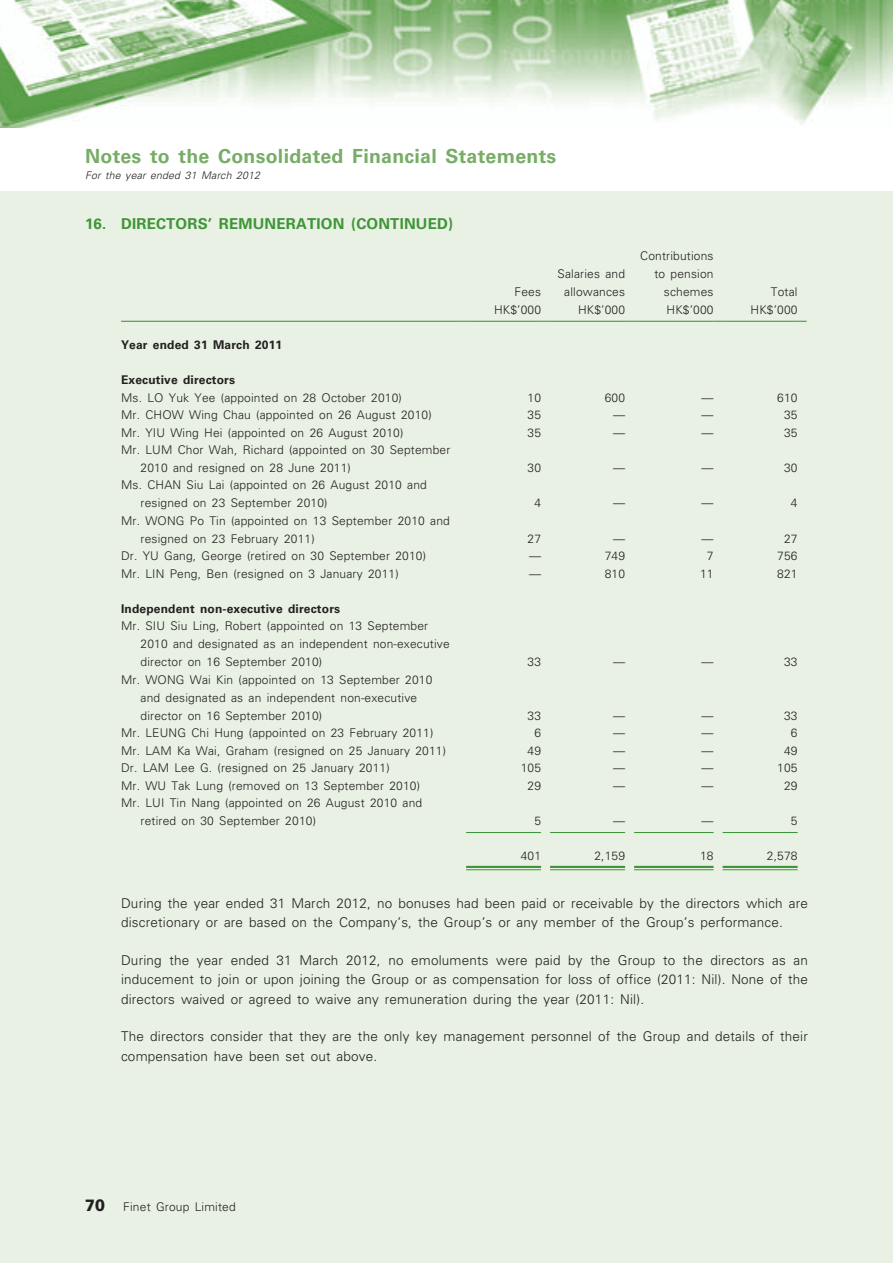
<style>
.page{position:relative;width:893px;height:1263px;background:#fff}
.page>*{position:absolute;margin:0;border:0;box-sizing:border-box;transform-origin:0 0}
.t1{font:700 19.5px "Univers LT Std";letter-spacing:.015em;color:#77ad67}
.t2{font:700 15px "Univers LT Std";letter-spacing:.015em;color:#3f9537}
.t3{font:300 13.5px/19.5px "Univers LT Std";letter-spacing:.015em;color:#231f20}
.t4{font:300 12px/18px "Univers LT Std";letter-spacing:.015em;color:#231f20}
.t5{font:700 12px "Univers LT Std";letter-spacing:.015em;color:#231f20}
.t6{font:italic 300 10.5px "Univers LT Std";letter-spacing:.015em;color:#231f20}
.s1{font-weight:900;font-size:16.5px}
</style>
<div class="page">
<div style="left:0;top:191px;width:893px;height:1072px;background:#e8f1e3"></div>
<img style="left:0;top:0;width:893px;height:127px">
<hr style="left:121px;top:321px;width:336px;height:1px;background:#3f9537">
<hr style="left:466px;top:321px;width:75px;height:1px;background:#3f9537">
<hr style="left:550px;top:321px;width:75px;height:1px;background:#3f9537">
<hr style="left:634px;top:321px;width:80px;height:1px;background:#3f9537">
<hr style="left:723px;top:321px;width:75px;height:1px;background:#3f9537">
<hr style="left:466px;top:832px;width:75px;height:1px;background:#3f9537">
<hr style="left:550px;top:832px;width:75px;height:1px;background:#3f9537">
<hr style="left:634px;top:832px;width:80px;height:1px;background:#3f9537">
<hr style="left:723px;top:832px;width:75px;height:1px;background:#3f9537">
<hr style="left:466px;top:866px;width:75px;height:2px;background:#3f9537">
<hr style="left:466px;top:869px;width:75px;height:1px;background:#3f9537">
<hr style="left:550px;top:866px;width:75px;height:2px;background:#3f9537">
<hr style="left:550px;top:869px;width:75px;height:1px;background:#3f9537">
<hr style="left:634px;top:866px;width:80px;height:2px;background:#3f9537">
<hr style="left:634px;top:869px;width:80px;height:1px;background:#3f9537">
<hr style="left:723px;top:866px;width:75px;height:2px;background:#3f9537">
<hr style="left:723px;top:869px;width:75px;height:1px;background:#3f9537">
<h1 class="t1" style="left:85px;top:145px;width:473px">Notes to the Consolidated Financial Statements</h1>
<p class="t6" style="left:85px;top:169px;width:176px">For the year ended 31 March 2012</p>
<p class="t2" style="left:85px;top:215px;width:58px">16. Directors</p>
<p class="t2" style="left:208px;top:215px;width:33px">’ Remuneration</p>
<p class="t2" style="left:351px;top:215px;width:27px">(Continued</p>
<p class="t2" style="left:448px;top:215px;width:6px">)</p>
<p class="t4" style="left:515px;top:283px;width:28px">Fees</p>
<p class="t4" style="left:558px;top:265px;width:69px;text-align:center">Salaries and allowances</p>
<p class="t4" style="left:640px;top:247px;width:75px;text-align:right">Contributions to pension schemes</p>
<p class="t4" style="left:771px;top:283px;width:28px">Total</p>
<p class="t4" style="left:494px;top:300px;width:49px">HK$’000</p>
<p class="t4" style="left:578px;top:300px;width:49px">HK$’000</p>
<p class="t4" style="left:667px;top:300px;width:49px">HK$’000</p>
<p class="t4" style="left:751px;top:300px;width:49px">HK$’000</p>
<p class="t5" style="left:121px;top:338px;width:163px">Year ended 31 March 2011</p>
<p class="t5" style="left:121px;top:373px;width:116px">Executive directors</p>
<p class="t4" style="left:121px;top:388px;width:282px">Ms. LO Yuk Yee (appointed on 28 October 2010)</p>
<p class="t4" style="left:528px;top:388px;width:15px">10</p>
<p class="t4" style="left:605px;top:388px;width:22px">600</p>
<p class="t4" style="left:702px;top:388px;width:13px">—</p>
<p class="t4" style="left:777px;top:388px;width:22px">610</p>
<p class="t4" style="left:121px;top:406px;width:312px">Mr. CHOW Wing Chau (appointed on 26 August 2010)</p>
<p class="t4" style="left:528px;top:406px;width:15px">35</p>
<p class="t4" style="left:613px;top:406px;width:13px">—</p>
<p class="t4" style="left:702px;top:406px;width:13px">—</p>
<p class="t4" style="left:784px;top:406px;width:15px">35</p>
<p class="t4" style="left:121px;top:423px;width:284px">Mr. YIU Wing Hei (appointed on 26 August 2010)</p>
<p class="t4" style="left:528px;top:423px;width:15px">35</p>
<p class="t4" style="left:613px;top:423px;width:13px">—</p>
<p class="t4" style="left:702px;top:423px;width:13px">—</p>
<p class="t4" style="left:784px;top:423px;width:15px">35</p>
<p class="t4" style="left:141px;top:441px;width:311px;text-indent:-20px">Mr. LUM Chor Wah, Richard (appointed on 30 September<br>2010 and resigned on 28 June 2011)</p>
<p class="t4" style="left:528px;top:459px;width:15px">30</p>
<p class="t4" style="left:613px;top:459px;width:13px">—</p>
<p class="t4" style="left:702px;top:459px;width:13px">—</p>
<p class="t4" style="left:784px;top:459px;width:15px">30</p>
<p class="t4" style="left:141px;top:476px;width:288px;text-indent:-20px">Ms. CHAN Siu Lai (appointed on 26 August 2010 and resigned on 23 September 2010)</p>
<p class="t4" style="left:141px;top:512px;width:311px;text-indent:-20px">Mr. WONG Po Tin (appointed on 13 September 2010 and resigned on 23 February 2011)</p>
<p class="t4" style="left:534px;top:494px;width:8px">4</p>
<p class="t4" style="left:613px;top:494px;width:13px">—</p>
<p class="t4" style="left:702px;top:494px;width:13px">—</p>
<p class="t4" style="left:791px;top:494px;width:8px">4</p>
<p class="t4" style="left:528px;top:530px;width:15px">27</p>
<p class="t4" style="left:613px;top:530px;width:13px">—</p>
<p class="t4" style="left:702px;top:530px;width:13px">—</p>
<p class="t4" style="left:784px;top:530px;width:15px">27</p>
<p class="t4" style="left:121px;top:547px;width:307px">Dr. YU Gang, George (retired on 30 September 2010)</p>
<p class="t4" style="left:529px;top:547px;width:13px">—</p>
<p class="t4" style="left:605px;top:547px;width:22px">749</p>
<p class="t4" style="left:707px;top:547px;width:8px">7</p>
<p class="t4" style="left:777px;top:547px;width:22px">756</p>
<p class="t4" style="left:121px;top:565px;width:279px">Mr. LIN Peng, Ben (resigned on 3 January 2011)</p>
<p class="t4" style="left:529px;top:565px;width:13px">—</p>
<p class="t4" style="left:605px;top:565px;width:22px">810</p>
<p class="t4" style="left:700px;top:565px;width:15px">11</p>
<p class="t4" style="left:777px;top:565px;width:22px">821</p>
<p class="t5" style="left:121px;top:601px;width:221px">Independent non-executive directors</p>
<p class="t4" style="left:141px;top:617px;width:311px;text-indent:-20px">Mr. SIU Siu Ling, Robert (appointed on 13 September<br>2010 and designated as an independent non-executive director on 16 September 2010)</p>
<p class="t4" style="left:528px;top:653px;width:15px">33</p>
<p class="t4" style="left:613px;top:653px;width:13px">—</p>
<p class="t4" style="left:702px;top:653px;width:13px">—</p>
<p class="t4" style="left:784px;top:653px;width:15px">33</p>
<p class="t4" style="left:141px;top:670px;width:293px;text-indent:-20px">Mr. WONG Wai Kin (appointed on 13 September 2010 and designated as an independent non-executive director on 16 September 2010)</p>
<p class="t4" style="left:528px;top:706px;width:15px">33</p>
<p class="t4" style="left:613px;top:706px;width:13px">—</p>
<p class="t4" style="left:702px;top:706px;width:13px">—</p>
<p class="t4" style="left:784px;top:706px;width:15px">33</p>
<p class="t4" style="left:121px;top:724px;width:314px">Mr. LEUNG Chi Hung (appointed on 23 February 2011)</p>
<p class="t4" style="left:534px;top:724px;width:8px">6</p>
<p class="t4" style="left:613px;top:724px;width:13px">—</p>
<p class="t4" style="left:702px;top:724px;width:13px">—</p>
<p class="t4" style="left:791px;top:724px;width:8px">6</p>
<p class="t4" style="left:121px;top:741px;width:327px">Mr. LAM Ka Wai, Graham (resigned on 25 January 2011)</p>
<p class="t4" style="left:528px;top:741px;width:15px">49</p>
<p class="t4" style="left:613px;top:741px;width:13px">—</p>
<p class="t4" style="left:702px;top:741px;width:13px">—</p>
<p class="t4" style="left:784px;top:741px;width:15px">49</p>
<p class="t4" style="left:121px;top:759px;width:270px">Dr. LAM Lee G. (resigned on 25 January 2011)</p>
<p class="t4" style="left:521px;top:759px;width:22px">105</p>
<p class="t4" style="left:613px;top:759px;width:13px">—</p>
<p class="t4" style="left:702px;top:759px;width:13px">—</p>
<p class="t4" style="left:777px;top:759px;width:22px">105</p>
<p class="t4" style="left:121px;top:776px;width:301px">Mr. WU Tak Lung (removed on 13 September 2010)</p>
<p class="t4" style="left:528px;top:776px;width:15px">29</p>
<p class="t4" style="left:613px;top:776px;width:13px">—</p>
<p class="t4" style="left:702px;top:776px;width:13px">—</p>
<p class="t4" style="left:784px;top:776px;width:15px">29</p>
<p class="t4" style="left:141px;top:794px;width:283px;text-indent:-20px">Mr. LUI Tin Nang (appointed on 26 August 2010 and retired on 30 September 2010)</p>
<p class="t4" style="left:534px;top:812px;width:8px">5</p>
<p class="t4" style="left:613px;top:812px;width:13px">—</p>
<p class="t4" style="left:702px;top:812px;width:13px">—</p>
<p class="t4" style="left:791px;top:812px;width:8px">5</p>
<p class="t4" style="left:521px;top:847px;width:22px">401</p>
<p class="t4" style="left:594px;top:847px;width:32px">2,159</p>
<p class="t4" style="left:700px;top:847px;width:15px">18</p>
<p class="t4" style="left:767px;top:847px;width:32px">2,578</p>
<p class="t3" style="left:121px;top:893px;width:688px">During the year ended 31 March 2012, no bonuses had been paid or receivable by the directors which are discretionary or are based on the Company’s, the Group’s or any member of the Group’s performance.</p>
<p class="t3" style="left:121px;top:950px;width:688px;text-align:justify">During the year ended 31 March 2012, no emoluments were paid by the Group to the directors as an inducement to join or upon joining the Group or as compensation for loss of office (2011: Nil). None of the directors waived or agreed to waive any remuneration during the year (2011: Nil).</p>
<p class="t3" style="left:121px;top:1026px;width:688px">The directors consider that they are the only key management personnel of the Group and details of their compensation have been set out above.</p>
<p class="t4" style="left:85px;top:1197px;width:152px"><span class="s1">70</span> Finet Group Limited</p>
</div>
